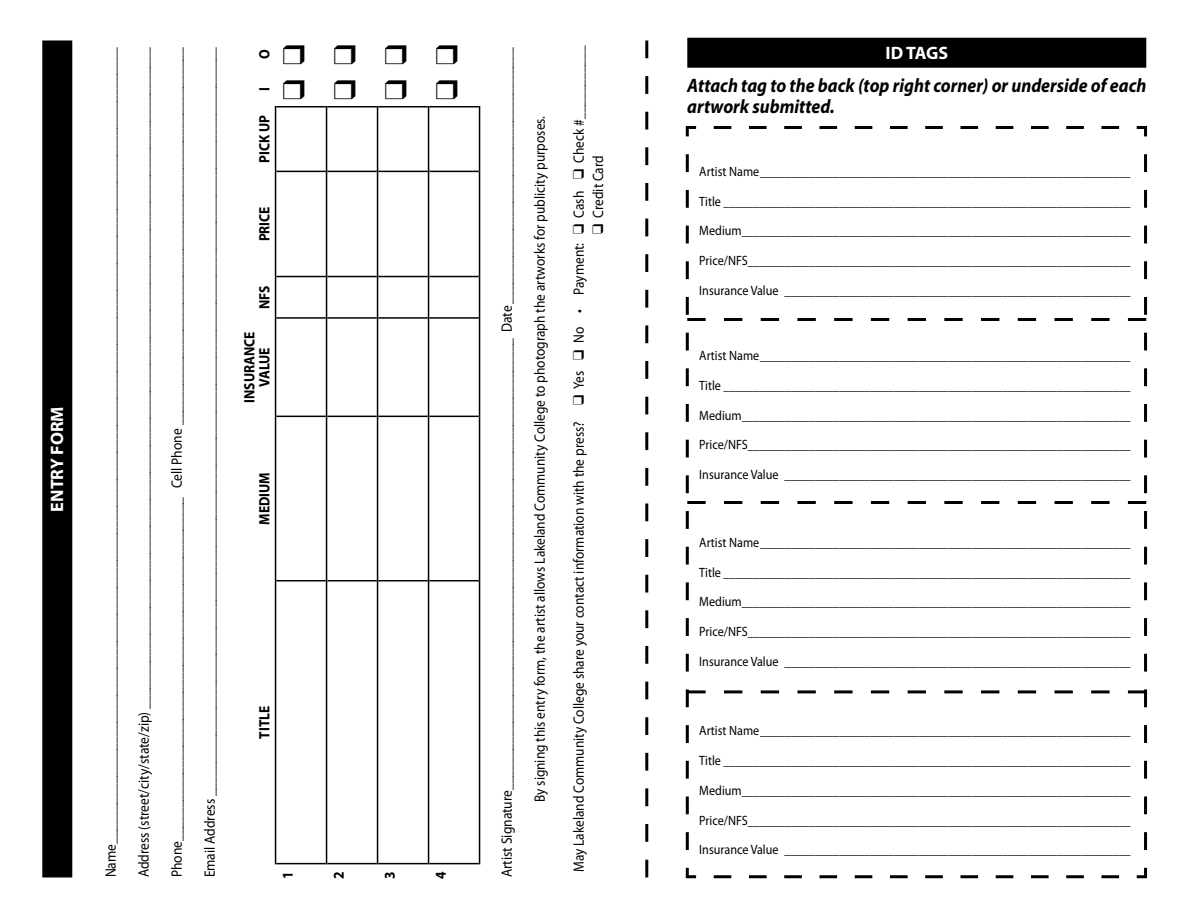
<style>
.page{position:relative;width:1188px;height:918px;background:#fff}
.page>*{position:absolute;margin:0;border:0;box-sizing:border-box;transform-origin:0 0}
.t1{font:italic 700 19.5px/21px "Myriad Pro";color:#000;scale:.91 1}
.t2{font:700 18px "Myriad Pro";color:#fff}
.t3{font:15px/33px "Myriad Pro";color:#000;scale:.9 1}
.t4{font:15px "Myriad Pro";color:#000;scale:.89 1}
.t5{font:700 15px/15px "Myriad Pro";color:#000;text-align:center;scale:.9 1}
.t6{font:13.5px/29.7px "Myriad Pro";color:#000;scale:.9 1}
</style>
<div class="page">
<svg style="left:685px;top:126px;width:463px;height:753px"></svg>
<div style="left:42px;top:40px;width:30px;height:837px;background:#000"></div>
<svg style="left:645px;top:40px;width:3px;height:837px"></svg>
<div style="left:687px;top:38px;width:459px;height:30px;background:#000"></div>
<svg style="left:686px;top:145px;width:461px;height:714px"></svg>
<hr style="left:276px;top:580px;width:50px;height:1px;background:#000">
<hr style="left:276px;top:416px;width:50px;height:1px;background:#000">
<hr style="left:276px;top:317px;width:50px;height:2px;background:#000">
<hr style="left:276px;top:276px;width:50px;height:1px;background:#000">
<hr style="left:326px;top:581px;width:1px;height:283px;background:#000">
<hr style="left:326px;top:416px;width:1px;height:165px;background:#000">
<hr style="left:327px;top:580px;width:50px;height:1px;background:#000">
<hr style="left:326px;top:318px;width:1px;height:98px;background:#000">
<hr style="left:327px;top:416px;width:50px;height:1px;background:#000">
<hr style="left:326px;top:277px;width:1px;height:41px;background:#000">
<hr style="left:327px;top:317px;width:50px;height:2px;background:#000">
<hr style="left:326px;top:171px;width:1px;height:106px;background:#000">
<hr style="left:327px;top:276px;width:50px;height:1px;background:#000">
<hr style="left:377px;top:581px;width:1px;height:283px;background:#000">
<hr style="left:377px;top:416px;width:1px;height:165px;background:#000">
<hr style="left:378px;top:580px;width:50px;height:1px;background:#000">
<hr style="left:377px;top:318px;width:1px;height:98px;background:#000">
<hr style="left:378px;top:416px;width:50px;height:1px;background:#000">
<hr style="left:377px;top:277px;width:1px;height:41px;background:#000">
<hr style="left:378px;top:317px;width:50px;height:2px;background:#000">
<hr style="left:377px;top:171px;width:1px;height:106px;background:#000">
<hr style="left:378px;top:276px;width:50px;height:1px;background:#000">
<hr style="left:428px;top:581px;width:1px;height:283px;background:#000">
<hr style="left:428px;top:416px;width:1px;height:165px;background:#000">
<hr style="left:429px;top:580px;width:50px;height:1px;background:#000">
<hr style="left:428px;top:318px;width:1px;height:98px;background:#000">
<hr style="left:429px;top:416px;width:50px;height:1px;background:#000">
<hr style="left:428px;top:277px;width:1px;height:41px;background:#000">
<hr style="left:429px;top:317px;width:50px;height:2px;background:#000">
<hr style="left:428px;top:171px;width:1px;height:106px;background:#000">
<hr style="left:429px;top:276px;width:50px;height:1px;background:#000">
<hr style="left:479px;top:581px;width:1px;height:283px;background:#000">
<hr style="left:479px;top:416px;width:1px;height:165px;background:#000">
<hr style="left:479px;top:318px;width:1px;height:98px;background:#000">
<hr style="left:479px;top:277px;width:1px;height:41px;background:#000">
<hr style="left:479px;top:171px;width:1px;height:106px;background:#000">
<hr style="left:275px;top:581px;width:1px;height:283px;background:#000">
<hr style="left:275px;top:416px;width:1px;height:165px;background:#000">
<hr style="left:275px;top:318px;width:1px;height:98px;background:#000">
<hr style="left:275px;top:277px;width:1px;height:41px;background:#000">
<hr style="left:275px;top:171px;width:1px;height:106px;background:#000">
<hr style="left:276px;top:863px;width:50px;height:1px;background:#000">
<hr style="left:327px;top:863px;width:50px;height:1px;background:#000">
<hr style="left:378px;top:863px;width:50px;height:1px;background:#000">
<hr style="left:429px;top:863px;width:50px;height:1px;background:#000">
<hr style="left:275px;top:106px;width:1px;height:65px;background:#000">
<hr style="left:276px;top:171px;width:50px;height:1px;background:#000">
<hr style="left:276px;top:106px;width:50px;height:1px;background:#000">
<hr style="left:326px;top:106px;width:1px;height:65px;background:#000">
<hr style="left:327px;top:171px;width:50px;height:1px;background:#000">
<hr style="left:327px;top:106px;width:50px;height:1px;background:#000">
<hr style="left:377px;top:106px;width:1px;height:65px;background:#000">
<hr style="left:378px;top:171px;width:50px;height:1px;background:#000">
<hr style="left:378px;top:106px;width:50px;height:1px;background:#000">
<hr style="left:428px;top:106px;width:1px;height:65px;background:#000">
<hr style="left:429px;top:171px;width:50px;height:1px;background:#000">
<hr style="left:429px;top:106px;width:50px;height:1px;background:#000">
<hr style="left:479px;top:106px;width:1px;height:65px;background:#000">
<h2 class="t2" style="left:45px;top:512px;width:107px;rotate:-90deg">ENTRY FORM</h2>
<p class="t3" style="left:94px;top:877px;width:924px;rotate:-90deg">Name______________________________________________________________________________________________________________________</p>
<p class="t3" style="left:127px;top:877px;width:924px;rotate:-90deg">Address (street/city/state/zip) __________________________________________________________________________________________________</p>
<p class="t3" style="left:160px;top:877px;width:924px;rotate:-90deg">Phone___________________________________________________ Cell Phone ________________________________________________________<br>Email Address _______________________________________________________________________________________________________________</p>
<p class="t3" style="left:490px;top:877px;width:924px;rotate:-90deg">Artist Signature___________________________________________________________________ Date ______________________________________</p>
<p class="t5" style="left:257px;top:59px;width:12px;rotate:-90deg">O</p>
<p class="t5" style="left:257px;top:91px;width:6px;rotate:-90deg">I</p>
<p class="t5" style="left:257px;top:163px;width:55px;rotate:-90deg">PICK UP</p>
<p class="t5" style="left:257px;top:241px;width:40px;rotate:-90deg">PRICE</p>
<p class="t5" style="left:257px;top:309px;width:28px;rotate:-90deg">NFS</p>
<p class="t5" style="left:242px;top:403px;width:81px;rotate:-90deg">INSURANCE<br>VALUE</p>
<p class="t5" style="left:257px;top:525px;width:60px;rotate:-90deg">MEDIUM</p>
<p class="t5" style="left:257px;top:739px;width:38px;rotate:-90deg">TITLE</p>
<p class="t5" style="left:280px;top:879px;width:10px;rotate:-90deg">1</p>
<p class="t5" style="left:331px;top:879px;width:10px;rotate:-90deg">2</p>
<p class="t5" style="left:382px;top:879px;width:10px;rotate:-90deg">3</p>
<p class="t5" style="left:433px;top:879px;width:10px;rotate:-90deg">4</p>
<p class="t4" style="left:531px;top:802px;width:773px;rotate:-90deg">By signing this entry form, the artist allows Lakeland Community College to photograph the artworks for publicity purposes.</p>
<p class="t4" style="left:570px;top:872px;width:930px;rotate:-90deg">May Lakeland Community College share your contact information with the press? ❑ Yes ❑ No • Payment: ❑ Cash ❑ Check #___________</p>
<p class="t4" style="left:589px;top:234px;width:90px;rotate:-90deg">❑ Credit Card</p>
<h2 class="t2" style="left:886px;top:41px;width:64px">ID TAGS</h2>
<h1 class="t1" style="left:687px;top:75px;width:506px">Attach tag to the back (top right corner) or underside of each artwork submitted.</h1>
<p class="t6" style="left:699px;top:156px;width:481px">Artist Name_____________________________________________________________<br>Title ___________________________________________________________________</p>
<p class="t6" style="left:699px;top:216px;width:481px">Medium________________________________________________________________<br>Price/NFS_______________________________________________________________</p>
<p class="t6" style="left:699px;top:275px;width:481px">Insurance Value _________________________________________________________</p>
<p class="t6" style="left:699px;top:341px;width:481px">Artist Name_____________________________________________________________<br>Title ___________________________________________________________________</p>
<p class="t6" style="left:699px;top:400px;width:481px">Medium________________________________________________________________<br>Price/NFS_______________________________________________________________</p>
<p class="t6" style="left:699px;top:459px;width:481px">Insurance Value _________________________________________________________</p>
<p class="t6" style="left:699px;top:527px;width:481px">Artist Name_____________________________________________________________</p>
<p class="t6" style="left:699px;top:557px;width:481px">Title ___________________________________________________________________</p>
<p class="t6" style="left:699px;top:587px;width:481px">Medium________________________________________________________________</p>
<p class="t6" style="left:699px;top:616px;width:481px">Price/NFS_______________________________________________________________</p>
<p class="t6" style="left:699px;top:646px;width:481px">Insurance Value _________________________________________________________</p>
<p class="t6" style="left:699px;top:716px;width:481px">Artist Name_____________________________________________________________<br>Title ___________________________________________________________________</p>
<p class="t6" style="left:699px;top:775px;width:481px">Medium________________________________________________________________</p>
<p class="t6" style="left:699px;top:805px;width:481px">Price/NFS_______________________________________________________________<br>Insurance Value _________________________________________________________</p>
</div>
